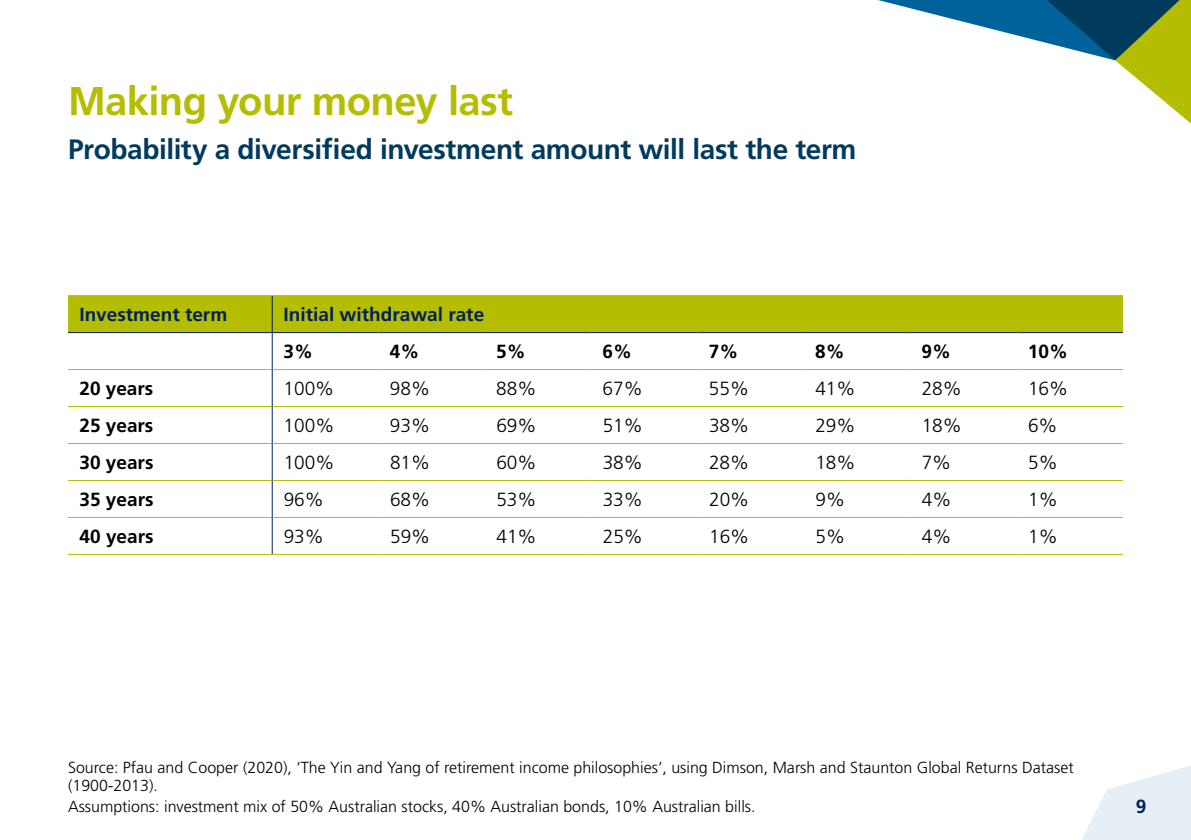
<style>
.page{position:relative;width:1191px;height:840px;background:#fff}
.page>*{position:absolute;margin:0;border:0;box-sizing:border-box;transform-origin:0 0}
.t1{font:700 40px "Frutiger LT Pro";letter-spacing:-.015em;color:#b5bd00}
.t2{font:700 28px "Frutiger LT Pro";letter-spacing:-.015em;color:#003a5c}
.t3{font:300 19px "Frutiger LT Pro";color:#000}
.t4{font:700 19px "Frutiger LT Pro";color:#000}
.t5{font:700 19px "Frutiger LT Pro";color:#00205b}
.t6{font:300 16px/18px "Frutiger LT Pro";color:#000}
</style>
<div class="page">
<svg style="left:1082px;top:765px;width:109px;height:74px"></svg>
<svg style="left:878px;top:0;width:313px;height:124px"></svg>
<div style="left:68px;top:296px;width:1055px;height:36px;background:#b5bd00"></div>
<hr style="left:68px;top:295px;width:204px;height:1px;background:#b5bd00">
<hr style="left:272px;top:295px;width:106px;height:1px;background:#b5bd00">
<hr style="left:378px;top:295px;width:107px;height:1px;background:#b5bd00">
<hr style="left:485px;top:295px;width:106px;height:1px;background:#b5bd00">
<hr style="left:591px;top:295px;width:106px;height:1px;background:#b5bd00">
<hr style="left:697px;top:295px;width:107px;height:1px;background:#b5bd00">
<hr style="left:804px;top:295px;width:106px;height:1px;background:#b5bd00">
<hr style="left:910px;top:295px;width:106px;height:1px;background:#b5bd00">
<hr style="left:1016px;top:295px;width:107px;height:1px;background:#b5bd00">
<hr style="left:68px;top:369px;width:204px;height:1px;background:#b5bd00">
<hr style="left:273px;top:369px;width:105px;height:1px;background:#b5bd00">
<hr style="left:378px;top:369px;width:107px;height:1px;background:#b5bd00">
<hr style="left:485px;top:369px;width:106px;height:1px;background:#b5bd00">
<hr style="left:591px;top:369px;width:106px;height:1px;background:#b5bd00">
<hr style="left:697px;top:369px;width:107px;height:1px;background:#b5bd00">
<hr style="left:804px;top:369px;width:106px;height:1px;background:#b5bd00">
<hr style="left:910px;top:369px;width:106px;height:1px;background:#b5bd00">
<hr style="left:1016px;top:369px;width:107px;height:1px;background:#b5bd00">
<hr style="left:68px;top:406px;width:204px;height:1px;background:#b5bd00">
<hr style="left:273px;top:406px;width:105px;height:1px;background:#b5bd00">
<hr style="left:378px;top:406px;width:107px;height:1px;background:#b5bd00">
<hr style="left:485px;top:406px;width:106px;height:1px;background:#b5bd00">
<hr style="left:591px;top:406px;width:106px;height:1px;background:#b5bd00">
<hr style="left:697px;top:406px;width:107px;height:1px;background:#b5bd00">
<hr style="left:804px;top:406px;width:106px;height:1px;background:#b5bd00">
<hr style="left:910px;top:406px;width:106px;height:1px;background:#b5bd00">
<hr style="left:1016px;top:406px;width:107px;height:1px;background:#b5bd00">
<hr style="left:68px;top:443px;width:204px;height:1px;background:#b5bd00">
<hr style="left:273px;top:443px;width:105px;height:1px;background:#b5bd00">
<hr style="left:378px;top:443px;width:107px;height:1px;background:#b5bd00">
<hr style="left:485px;top:443px;width:106px;height:1px;background:#b5bd00">
<hr style="left:591px;top:443px;width:106px;height:1px;background:#b5bd00">
<hr style="left:697px;top:443px;width:107px;height:1px;background:#b5bd00">
<hr style="left:804px;top:443px;width:106px;height:1px;background:#b5bd00">
<hr style="left:910px;top:443px;width:106px;height:1px;background:#b5bd00">
<hr style="left:1016px;top:443px;width:107px;height:1px;background:#b5bd00">
<hr style="left:68px;top:479px;width:204px;height:1px;background:#b5bd00">
<hr style="left:273px;top:479px;width:105px;height:1px;background:#b5bd00">
<hr style="left:378px;top:479px;width:107px;height:1px;background:#b5bd00">
<hr style="left:485px;top:479px;width:106px;height:1px;background:#b5bd00">
<hr style="left:591px;top:479px;width:106px;height:1px;background:#b5bd00">
<hr style="left:697px;top:479px;width:107px;height:1px;background:#b5bd00">
<hr style="left:804px;top:479px;width:106px;height:1px;background:#b5bd00">
<hr style="left:910px;top:479px;width:106px;height:1px;background:#b5bd00">
<hr style="left:1016px;top:479px;width:107px;height:1px;background:#b5bd00">
<hr style="left:68px;top:516px;width:204px;height:1px;background:#b5bd00">
<hr style="left:273px;top:516px;width:105px;height:1px;background:#b5bd00">
<hr style="left:378px;top:516px;width:107px;height:1px;background:#b5bd00">
<hr style="left:485px;top:516px;width:106px;height:1px;background:#b5bd00">
<hr style="left:591px;top:516px;width:106px;height:1px;background:#b5bd00">
<hr style="left:697px;top:516px;width:107px;height:1px;background:#b5bd00">
<hr style="left:804px;top:516px;width:106px;height:1px;background:#b5bd00">
<hr style="left:910px;top:516px;width:106px;height:1px;background:#b5bd00">
<hr style="left:1016px;top:516px;width:107px;height:1px;background:#b5bd00">
<hr style="left:68px;top:553px;width:204px;height:1px;background:#b5bd00">
<hr style="left:272px;top:553px;width:106px;height:1px;background:#b5bd00">
<hr style="left:378px;top:553px;width:107px;height:1px;background:#b5bd00">
<hr style="left:485px;top:553px;width:106px;height:1px;background:#b5bd00">
<hr style="left:591px;top:553px;width:106px;height:1px;background:#b5bd00">
<hr style="left:697px;top:553px;width:107px;height:1px;background:#b5bd00">
<hr style="left:804px;top:553px;width:106px;height:1px;background:#b5bd00">
<hr style="left:910px;top:553px;width:106px;height:1px;background:#b5bd00">
<hr style="left:1016px;top:553px;width:107px;height:1px;background:#b5bd00">
<hr style="left:272px;top:296px;width:1px;height:36px;background:#00205b">
<hr style="left:272px;top:333px;width:1px;height:36px;background:#00205b">
<hr style="left:272px;top:369px;width:1px;height:37px;background:#00205b">
<hr style="left:272px;top:406px;width:1px;height:37px;background:#00205b">
<hr style="left:272px;top:443px;width:1px;height:37px;background:#00205b">
<hr style="left:272px;top:480px;width:1px;height:37px;background:#00205b">
<hr style="left:272px;top:517px;width:1px;height:36px;background:#00205b">
<hr style="left:68px;top:332px;width:204px;height:1px;background:#00205b">
<hr style="left:272px;top:332px;width:106px;height:1px;background:#00205b">
<hr style="left:378px;top:332px;width:107px;height:1px;background:#00205b">
<hr style="left:485px;top:332px;width:106px;height:1px;background:#00205b">
<hr style="left:591px;top:332px;width:106px;height:1px;background:#00205b">
<hr style="left:697px;top:332px;width:107px;height:1px;background:#00205b">
<hr style="left:804px;top:332px;width:106px;height:1px;background:#00205b">
<hr style="left:910px;top:332px;width:106px;height:1px;background:#00205b">
<hr style="left:1016px;top:332px;width:107px;height:1px;background:#00205b">
<h1 class="t1" style="left:68px;top:77px;width:446px">Making your money last</h1>
<h2 class="t2" style="left:68px;top:132px;width:790px">Probability a diversified investment amount will last the term</h2>
<p class="t5" style="left:79px;top:303px;width:149px">Investment term</p>
<p class="t5" style="left:283px;top:303px;width:202px">Initial withdrawal rate</p>
<p class="t4" style="left:283px;top:340px;width:31px">3%</p>
<p class="t4" style="left:390px;top:340px;width:31px">4%</p>
<p class="t4" style="left:496px;top:340px;width:31px">5%</p>
<p class="t4" style="left:602px;top:340px;width:31px">6%</p>
<p class="t4" style="left:709px;top:340px;width:31px">7%</p>
<p class="t4" style="left:815px;top:340px;width:31px">8%</p>
<p class="t4" style="left:921px;top:340px;width:31px">9%</p>
<p class="t4" style="left:1028px;top:340px;width:42px">10%</p>
<p class="t4" style="left:79px;top:377px;width:75px">20 years</p>
<p class="t3" style="left:284px;top:377px;width:52px">100%</p>
<p class="t3" style="left:390px;top:377px;width:42px">98%</p>
<p class="t3" style="left:496px;top:377px;width:42px">88%</p>
<p class="t3" style="left:602px;top:377px;width:42px">67%</p>
<p class="t3" style="left:709px;top:377px;width:42px">55%</p>
<p class="t3" style="left:815px;top:377px;width:42px">41%</p>
<p class="t3" style="left:921px;top:377px;width:42px">28%</p>
<p class="t3" style="left:1028px;top:377px;width:42px">16%</p>
<p class="t4" style="left:79px;top:414px;width:75px">25 years</p>
<p class="t3" style="left:284px;top:414px;width:52px">100%</p>
<p class="t3" style="left:390px;top:414px;width:42px">93%</p>
<p class="t3" style="left:496px;top:414px;width:42px">69%</p>
<p class="t3" style="left:602px;top:414px;width:42px">51%</p>
<p class="t3" style="left:709px;top:414px;width:42px">38%</p>
<p class="t3" style="left:815px;top:414px;width:42px">29%</p>
<p class="t3" style="left:921px;top:414px;width:42px">18%</p>
<p class="t3" style="left:1028px;top:414px;width:31px">6%</p>
<p class="t4" style="left:79px;top:451px;width:75px">30 years</p>
<p class="t3" style="left:284px;top:451px;width:52px">100%</p>
<p class="t3" style="left:390px;top:451px;width:42px">81%</p>
<p class="t3" style="left:496px;top:451px;width:42px">60%</p>
<p class="t3" style="left:602px;top:451px;width:42px">38%</p>
<p class="t3" style="left:709px;top:451px;width:42px">28%</p>
<p class="t3" style="left:815px;top:451px;width:42px">18%</p>
<p class="t3" style="left:921px;top:451px;width:31px">7%</p>
<p class="t3" style="left:1028px;top:451px;width:31px">5%</p>
<p class="t4" style="left:80px;top:488px;width:75px">35 years</p>
<p class="t3" style="left:284px;top:488px;width:42px">96%</p>
<p class="t3" style="left:390px;top:488px;width:42px">68%</p>
<p class="t3" style="left:496px;top:488px;width:42px">53%</p>
<p class="t3" style="left:603px;top:488px;width:42px">33%</p>
<p class="t3" style="left:709px;top:488px;width:42px">20%</p>
<p class="t3" style="left:815px;top:488px;width:31px">9%</p>
<p class="t3" style="left:921px;top:488px;width:31px">4%</p>
<p class="t3" style="left:1028px;top:488px;width:31px">1%</p>
<p class="t4" style="left:80px;top:525px;width:75px">40 years</p>
<p class="t3" style="left:284px;top:525px;width:42px">93%</p>
<p class="t3" style="left:390px;top:525px;width:42px">59%</p>
<p class="t3" style="left:496px;top:525px;width:42px">41%</p>
<p class="t3" style="left:603px;top:525px;width:42px">25%</p>
<p class="t3" style="left:709px;top:525px;width:42px">16%</p>
<p class="t3" style="left:815px;top:525px;width:31px">5%</p>
<p class="t3" style="left:921px;top:525px;width:31px">4%</p>
<p class="t3" style="left:1028px;top:525px;width:31px">1%</p>
<p class="t6" style="left:68px;top:757px;width:1007px">Source: Pfau and Cooper (2020), ‘The Yin and Yang of retirement income philosophies‘, using Dimson, Marsh and Staunton Global Returns Dataset (1900-2013).</p>
<p class="t6" style="left:68px;top:796px;width:689px">Assumptions: investment mix of 50% Australian stocks, 40% Australian bonds, 10% Australian bills.</p>
<p class="t5" style="left:1135px;top:795px;width:12px">9</p>
</div>
